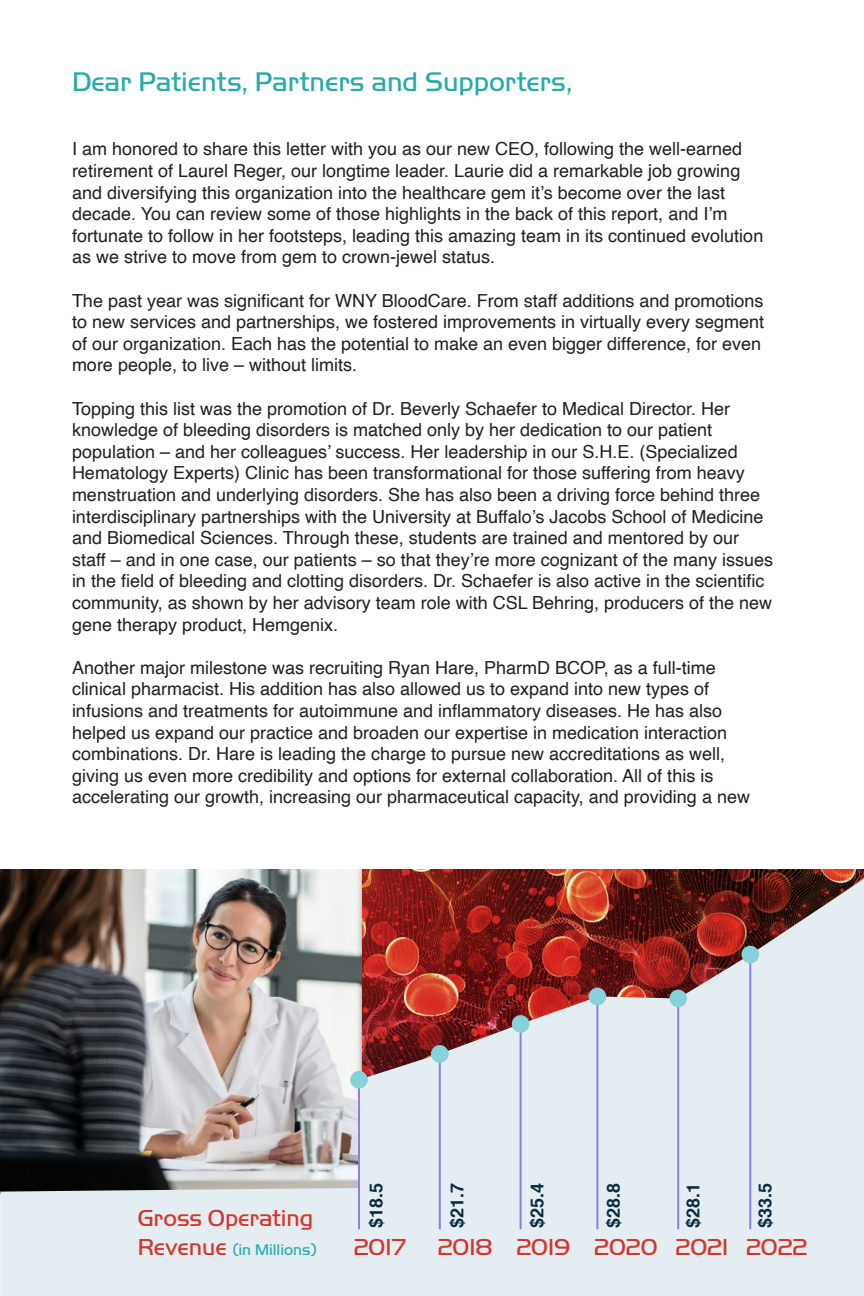
<style>
.page{position:relative;width:864px;height:1296px;background:#fff}
.page>*{position:absolute;margin:0;border:0;box-sizing:border-box;transform-origin:0 0}
.t1{font:300 28px "Handel Got D";color:#28aba9}
.t2{font:300 24px "Handel Got D";color:#d5362b}
.t3{font:18px/21.6px "Helvetica";color:#231f20}
.t4{font:700 18px "Helvetica";color:#0b2b40}
.t5{font:300 16px "Handel Got D";color:#28aba9}
.s1{font-size:24px;color:#d5362b}
</style>
<div class="page">
<img style="left:0;top:870px;width:363px;height:9px">
<img style="left:363px;top:870px;width:501px;height:9px">
<img style="left:0;top:879px;width:864px;height:417px">
<hr style="left:358px;top:1080px;width:2px;height:149px;background:#8e7de4">
<hr style="left:439px;top:1054px;width:2px;height:175px;background:#8e7de4">
<hr style="left:520px;top:1024px;width:2px;height:205px;background:#8e7de4">
<hr style="left:596px;top:996px;width:2px;height:233px;background:#8e7de4">
<hr style="left:677px;top:1002px;width:2px;height:227px;background:#8e7de4">
<hr style="left:749px;top:955px;width:2px;height:274px;background:#8e7de4">
<div style="left:350px;top:1071px;width:18px;height:18px;background:#87d2da;border-radius:50%"></div>
<div style="left:431px;top:1045px;width:18px;height:18px;background:#87d2da;border-radius:50%"></div>
<div style="left:512px;top:1015px;width:17px;height:18px;background:#87d2da;border-radius:50%"></div>
<div style="left:589px;top:988px;width:17px;height:17px;background:#87d2da;border-radius:50%"></div>
<div style="left:669px;top:990px;width:18px;height:17px;background:#87d2da;border-radius:50%"></div>
<div style="left:741px;top:946px;width:18px;height:17px;background:#87d2da;border-radius:50%"></div>
<p class="t1" style="left:72px;top:66px;width:502px">Dear Patients, Partners and Supporters,</p>
<p class="t3" style="left:72px;top:139px;width:693px">I am honored to share this letter with you as our new CEO, following the well-earned retirement of Laurel Reger, our longtime leader. Laurie did a remarkable job growing and diversifying this organization into the healthcare gem it’s become over the last decade. You can review some of those highlights in the back of this report, and I’m fortunate to follow in her footsteps, leading this amazing team in its continued evolution as we strive to move from gem to crown-jewel status.</p>
<p class="t3" style="left:72px;top:290px;width:694px">The past year was significant for WNY BloodCare. From staff additions and promotions to new services and partnerships, we fostered improvements in virtually every segment of our organization. Each has the potential to make an even bigger difference, for even more people, to live – without limits.</p>
<p class="t3" style="left:72px;top:398px;width:703px">Topping this list was the promotion of Dr. Beverly Schaefer to Medical Director. Her knowledge of bleeding disorders is matched only by her dedication to our patient population – and her colleagues’ success. Her leadership in our S.H.E. (Specialized Hematology Experts) Clinic has been transformational for those suffering from heavy menstruation and underlying disorders. She has also been a driving force behind three interdisciplinary partnerships with the University at Buffalo’s Jacobs School of Medicine and Biomedical Sciences. Through these, students are trained and mentored by our staff – and in one case, our patients – so that they’re more cognizant of the many issues in the field of bleeding and clotting disorders. Dr. Schaefer is also active in the scientific community, as shown by her advisory team role with CSL Behring, producers of the new gene therapy product, Hemgenix.</p>
<p class="t3" style="left:72px;top:657px;width:680px">Another major milestone was recruiting Ryan Hare, PharmD BCOP, as a full-time clinical pharmacist. His addition has also allowed us to expand into new types of infusions and treatments for autoimmune and inflammatory diseases. He has also helped us expand our practice and broaden our expertise in medication interaction combinations. Dr. Hare is leading the charge to pursue new accreditations as well, giving us even more credibility and options for external collaboration. All of this is accelerating our growth, increasing our pharmaceutical capacity, and providing a new</p>
<p class="t4" style="left:362px;top:1228px;width:47px;rotate:-90deg">$18.5</p>
<p class="t4" style="left:443px;top:1228px;width:47px;rotate:-90deg">$21.7</p>
<p class="t4" style="left:523px;top:1228px;width:47px;rotate:-90deg">$25.4</p>
<p class="t4" style="left:599px;top:1228px;width:47px;rotate:-90deg">$28.8</p>
<p class="t4" style="left:679px;top:1228px;width:47px;rotate:-90deg">$28.1</p>
<p class="t4" style="left:751px;top:1228px;width:47px;rotate:-90deg">$33.5</p>
<p class="t2" style="left:138px;top:1205px;width:177px">Gross Operating</p>
<p class="t5" style="left:138px;top:1241px;width:180px"><span class="s1">Revenue</span> (in Millions)</p>
<p class="t2" style="left:354px;top:1233px;width:54px">2017</p>
<p class="t2" style="left:438px;top:1233px;width:371px">2018 2019 2020 2021 2022</p>
</div>
